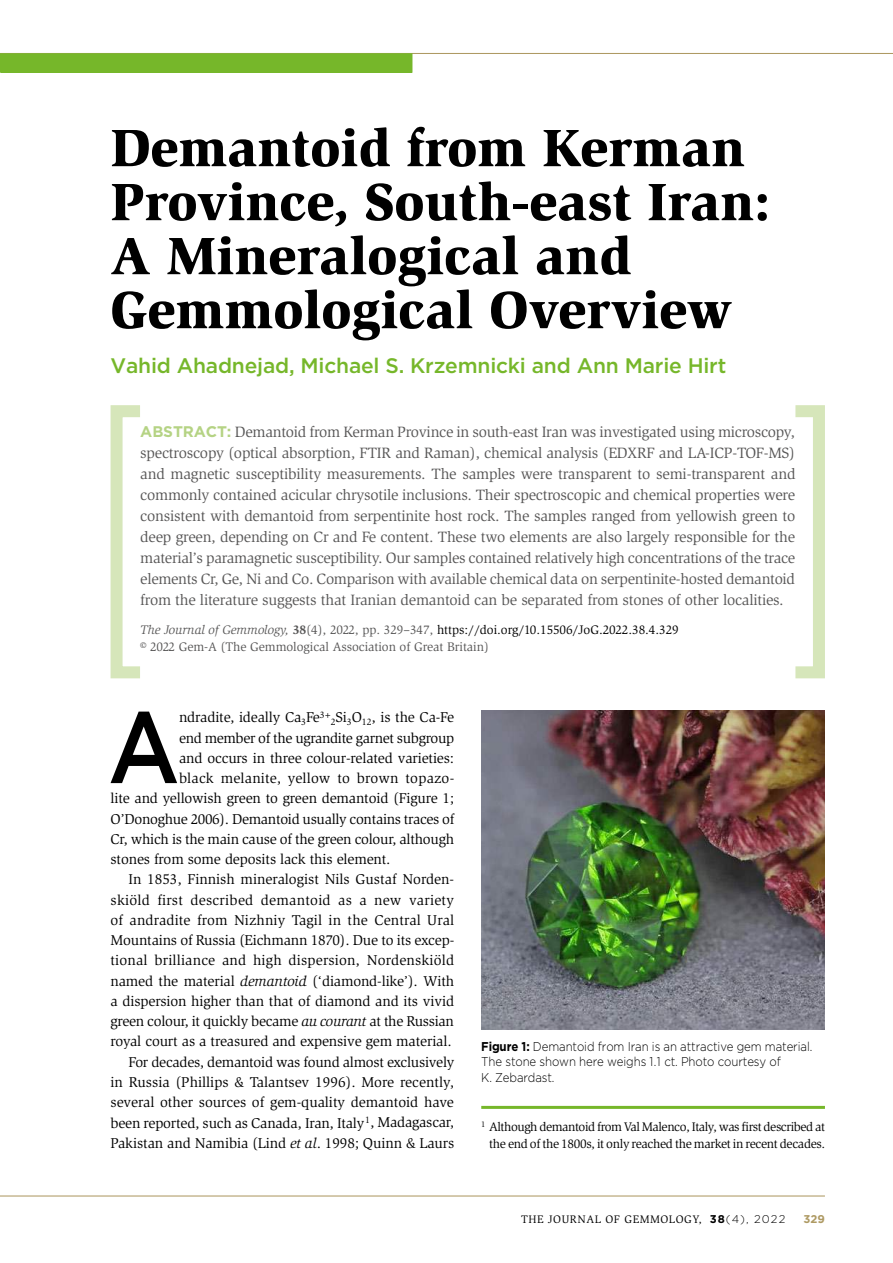
<style>
.page{position:relative;width:893px;height:1263px;background:#fff}
.page>*{position:absolute;margin:0;border:0;box-sizing:border-box;transform-origin:0 0}
.t1{font:500 101.4px "Gotham";color:#000;scale:.9 1}
.t2{font:900 54px/54px "Slimbach";color:#000}
.t3{font:500 21px "Gotham";letter-spacing:-.01em;color:#76b72a}
.t4{font:15.3px/21px "Slimbach";letter-spacing:-.015em;color:#575656;text-align:justify}
.t5{font:14.7px "Slimbach";letter-spacing:-.01em;color:#000}
.t6{font:14.7px "Slimbach";letter-spacing:.01em;color:#000}
.t7{font:14.7px "Slimbach";letter-spacing:.015em;color:#000}
.t8{font:12.75px/17.2px "Slimbach";letter-spacing:-.005em;color:#575656}
.t9{font:12.75px/16.5px "Slimbach";letter-spacing:-.035em;color:#000;text-align:right}
.t10{font:300 12.75px/15.8px "Gotham";letter-spacing:-.01em;color:#000;scale:.9 1}
.t11{font:11.25px "Slimbach";letter-spacing:.05em;color:#000}
.t12{font:700 11.25px "Gotham";color:#ae9a63}
.s1{font-family:"Gotham";font-weight:700;color:#b5d384}
.s2{font-style:italic}
.s3{font-weight:700}
.s4{color:#000}
.s5{font-family:"Gotham";font-weight:700}
.s6{font-family:"Gotham";font-weight:300}
</style>
<div class="page">
<hr style="left:0;top:53px;width:893px;height:1px;background:#ae9a63">
<hr style="left:0;top:1195px;width:825px;height:1px;background:#ae9a63">
<div style="left:111px;top:405px;width:35px;height:273px;border:12px solid #d6e6ba"></div>
<div style="left:789px;top:405px;width:36px;height:273px;border:12px solid #d6e6ba"></div>
<img style="left:481px;top:710px;width:344px;height:319px">
<hr style="left:481px;top:1106px;width:344px;height:3px;background:#76b72a">
<div style="left:1px;top:54px;width:411px;height:18px;background:#76b72a"></div>
<div style="left:0;top:53px;width:412px;height:20px;border:2px solid #76b72a"></div>
<h2 class="t2" style="left:111px;top:126px;width:661px">Demantoid from Kerman<br>Province, South-east Iran:<br>A Mineralogical and<br>Gemmological Overview</h2>
<h3 class="t3" style="left:111px;top:357px;width:617px">Vahid Ahadnejad, Michael S. Krzemnicki and Ann Marie Hirt</h3>
<p class="t4" style="left:140px;top:423px;width:657px"><span class="s1">ABSTRACT:</span> Demantoid from Kerman Province in south-east Iran was investigated using microscopy, spectroscopy (optical absorption, FTIR and Raman), chemical analysis (EDXRF and LA-ICP-TOF-MS) and magnetic susceptibility measurements. The samples were transparent to semi-transparent and commonly contained acicular chrysotile inclusions. Their spectroscopic and chemical properties were consistent with demantoid from serpentinite host rock. The samples ranged from yellowish green to deep green, depending on Cr and Fe content. These two elements are also largely responsible for the material’s paramagnetic susceptibility. Our samples contained relatively high concentrations of the trace elements Cr, Ge, Ni and Co. Comparison with available chemical data on serpentinite-hosted demantoid from the literature suggests that Iranian demantoid can be separated from stones of other localities.</p>
<p class="t8" style="left:140px;top:622px;width:540px"><span class="s2">The Journal of Gemmology,</span> <span class="s3">38</span>(4), 2022, pp. 329–347, <span class="s4">https://doi.org/10.15506/JoG.2022.38.4.329 </span>© 2022 Gem-A (The Gemmological Association of Great Britain)</p>
<h1 class="t1" style="left:108px;top:702px;width:82px">A</h1>
<p class="t5" style="left:179px;top:711px;width:277px">ndradite, ideally Ca<sub>3</sub>Fe<sup>3</sup><sup>+</sup><sub>2</sub>Si<sub>3</sub>O<sub>12</sub>, is the Ca-Fe</p>
<p class="t5" style="left:179px;top:732px;width:277px">end member of the ugrandite garnet subgroup</p>
<p class="t5" style="left:179px;top:752px;width:277px">and occurs in three colour-related varieties:</p>
<p class="t7" style="left:179px;top:772px;width:277px">black melanite, yellow to brown topazo-</p>
<p class="t5" style="left:111px;top:792px;width:345px">lite and yellowish green to green demantoid (Figure 1;</p>
<p class="t5" style="left:111px;top:813px;width:345px">O’Donoghue 2006). Demantoid usually contains traces of</p>
<p class="t5" style="left:111px;top:833px;width:345px">Cr, which is the main cause of the green colour, although</p>
<p class="t5" style="left:111px;top:853px;width:282px">stones from some deposits lack this element.</p>
<p class="t5" style="left:129px;top:873px;width:327px">In 1853, Finnish mineralogist Nils Gustaf Norden-</p>
<p class="t7" style="left:111px;top:894px;width:345px">skiöld first described demantoid as a new variety</p>
<p class="t6" style="left:111px;top:914px;width:345px">of andradite from Nizhniy Tagil in the Central Ural</p>
<p class="t5" style="left:111px;top:934px;width:345px">Mountains of Russia (Eichmann 1870). Due to its excep-</p>
<p class="t6" style="left:111px;top:955px;width:345px">tional brilliance and high dispersion, Nordenskiöld</p>
<p class="t5" style="left:111px;top:975px;width:345px">named the material <span class="s2">demantoid</span> (‘diamond-like’). With</p>
<p class="t5" style="left:111px;top:995px;width:345px">a dispersion higher than that of diamond and its vivid</p>
<p class="t5" style="left:111px;top:1015px;width:345px">green colour, it quickly became <span class="s2">au courant</span> at the Russian</p>
<p class="t5" style="left:111px;top:1036px;width:343px">royal court as a treasured and expensive gem material.</p>
<p class="t5" style="left:129px;top:1056px;width:327px">For decades, demantoid was found almost exclusively</p>
<p class="t5" style="left:111px;top:1076px;width:345px">in Russia (Phillips &amp; Talantsev 1996). More recently,</p>
<p class="t5" style="left:111px;top:1096px;width:345px">several other sources of gem-quality demantoid have</p>
<p class="t5" style="left:111px;top:1117px;width:345px">been reported, such as Canada, Iran, Italy<sup>1</sup>, Madagascar,</p>
<p class="t5" style="left:111px;top:1137px;width:345px">Pakistan and Namibia (Lind <span class="s2">et al</span>. 1998; Quinn &amp; Laurs</p>
<p class="t10" style="left:481px;top:1039px;width:369px"><span class="s3">Figure 1:</span> Demantoid from Iran is an attractive gem material.<br>The stone shown here weighs 1.1 ct. Photo courtesy of<br>K. Zebardast.</p>
<p class="t9" style="left:481px;top:1120px;width:345px"><sup>1</sup> Although demantoid from Val Malenco, Italy, was first described at the end of the 1800s, it only reached the market in recent decades.</p>
<p class="t11" style="left:521px;top:1215px;width:266px">THE JOURNAL OF GEMMOLOGY, <span class="s5">38</span><span class="s6">(4), 2022</span></p>
<p class="t12" style="left:803px;top:1214px;width:23px">329</p>
</div>
